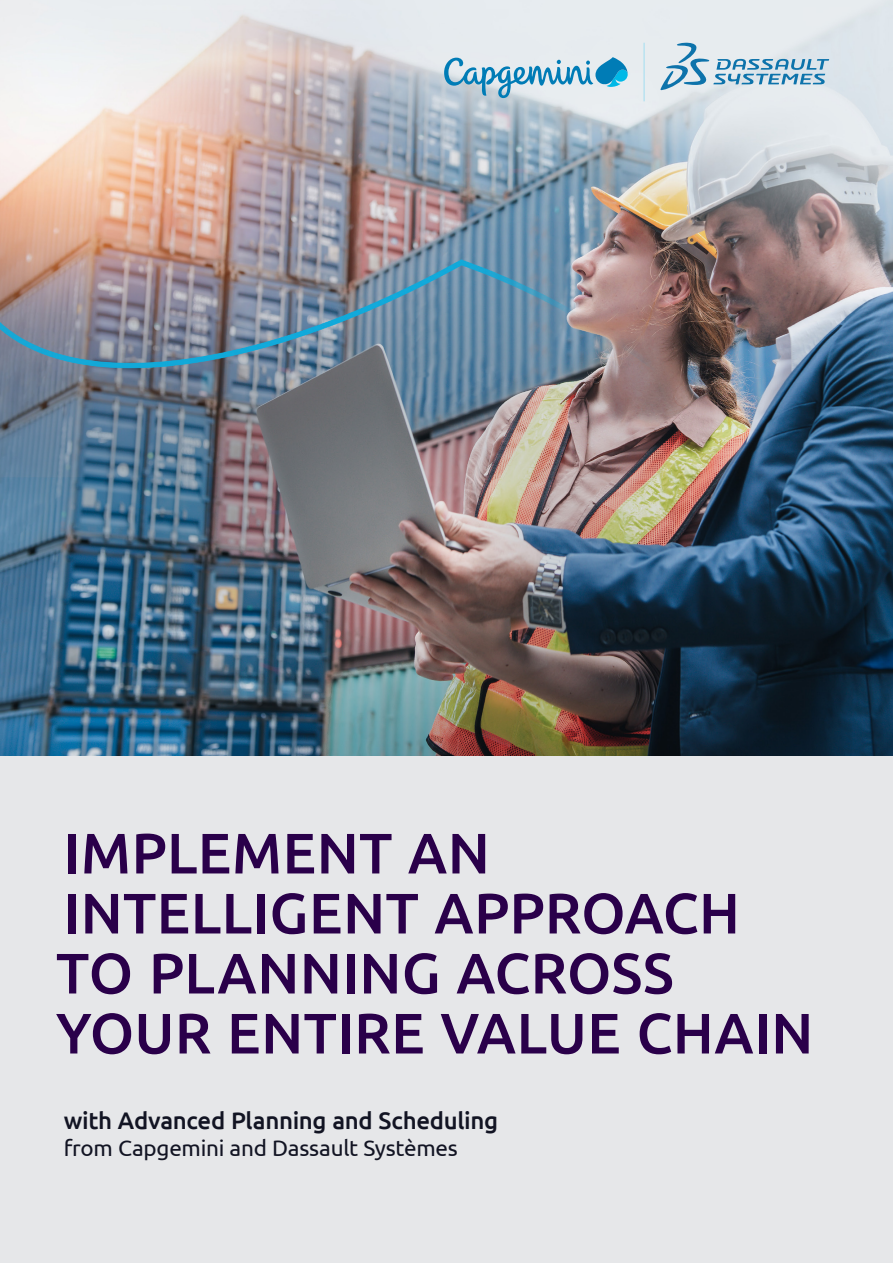
<style>
.page{position:relative;width:893px;height:1263px;background:#e6e7e9}
.page>*{position:absolute;margin:0;border:0;box-sizing:border-box;transform-origin:0 0}
.t1{font:500 57px/60px "Ubuntu";letter-spacing:.005em;color:#2a004a}
.subtitle_1{font:500 24px "Ubuntu";letter-spacing:-.015em;color:#121423}
.subtitle_1-2{font:22.5px "Ubuntu";letter-spacing:-.015em;color:#121423}
</style>
<div class="page">
<img style="left:0;top:14px;width:893px;height:741px">
<hr style="left:643px;top:43px;width:2px;height:58px;background:#a9dff1">
<svg style="left:660px;top:43px;width:169px;height:47px"></svg>
<svg style="left:444px;top:57px;width:184px;height:41px"></svg>
<h1 class="t1" style="left:56px;top:821px;width:759px">IMPLEMENT AN<br>INTELLIGENT APPROACH<br>TO PLANNING ACROSS<br>YOUR ENTIRE VALUE CHAIN</h1>
<p class="subtitle_1" style="left:64px;top:1105px;width:436px">with Advanced Planning and Scheduling</p>
<p class="subtitle_1-2" style="left:64px;top:1134px;width:396px">from Capgemini and Dassault Systèmes</p>
</div>
